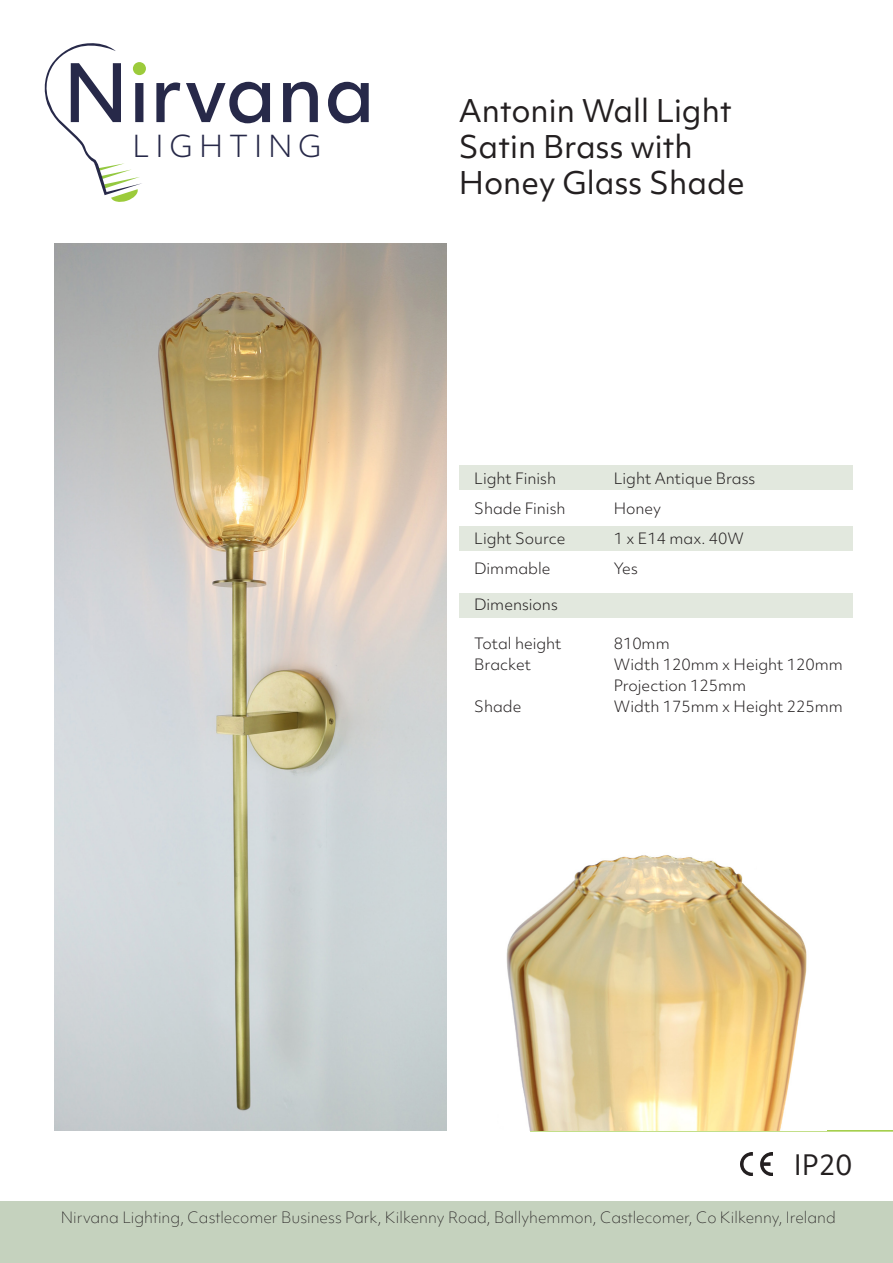
<style>
.page{position:relative;width:893px;height:1263px;background:#fff}
.page>*{position:absolute;margin:0;border:0;box-sizing:border-box;transform-origin:0 0}
.t1{font:500 77.55px "Objektiv Mk 1";color:#272949}
.NL_SPEC_MODEL_TXT{font:30px "Objektiv Mk 1";color:#231f20}
.t2{font:300 29.1px "Objektiv Mk 1";letter-spacing:.2em;color:#272949}
.Paragraph_Style_1{font:27px "Objektiv Mk 1";color:#231f20}
.Test_text_body_style{font:300 15px "Objektiv Mk 2";color:#231f20}
.NL_SPEC_FOOTER_TEXT{font:100 15px "Objektiv Mk 1";color:#231f20}
</style>
<div class="page">
<div style="left:0;top:1202px;width:893px;height:61px;background:#c5d2be"></div>
<img style="left:740px;top:1152px;width:33px;height:23px">
<svg style="left:44px;top:43px;width:98px;height:159px"></svg>
<div style="left:133px;top:62px;width:13px;height:13px;background:#9ccb3b;border-radius:50%"></div>
<hr style="left:530px;top:1130px;width:363px;height:1px;background:#9ccb3b">
<img style="left:54px;top:243px;width:392px;height:888px">
<img style="left:506px;top:855px;width:301px;height:275px">
<div style="left:459px;top:526px;width:393px;height:25px;background:#e2e8de"></div>
<div style="left:459px;top:593px;width:393px;height:25px;background:#e2e8de"></div>
<div style="left:459px;top:465px;width:393px;height:25px;background:#e2e8de"></div>
<p class="t1" style="left:63px;top:39px;width:314px">Nirvana</p>
<p class="t2" style="left:133px;top:127px;width:191px">LIGHTING</p>
<p class="NL_SPEC_MODEL_TXT" style="left:459px;top:90px;width:274px">Antonin Wall Light</p>
<p class="NL_SPEC_MODEL_TXT" style="left:459px;top:126px;width:235px">Satin Brass with</p>
<p class="NL_SPEC_MODEL_TXT" style="left:459px;top:162px;width:287px">Honey Glass Shade</p>
<p class="Test_text_body_style" style="left:474px;top:468px;width:83px">Light Finish</p>
<p class="Test_text_body_style" style="left:614px;top:468px;width:143px">Light Antique Brass</p>
<p class="Test_text_body_style" style="left:474px;top:498px;width:93px">Shade Finish</p>
<p class="Test_text_body_style" style="left:614px;top:498px;width:49px">Honey</p>
<p class="Test_text_body_style" style="left:474px;top:528px;width:93px">Light Source</p>
<p class="Test_text_body_style" style="left:614px;top:528px;width:132px">1 x E14 max. 40W</p>
<p class="Test_text_body_style" style="left:474px;top:558px;width:78px">Dimmable</p>
<p class="Test_text_body_style" style="left:614px;top:558px;width:26px">Yes</p>
<p class="Test_text_body_style" style="left:474px;top:594px;width:85px">Dimensions</p>
<p class="Test_text_body_style" style="left:474px;top:633px;width:89px">Total height</p>
<p class="Test_text_body_style" style="left:614px;top:633px;width:57px">810mm</p>
<p class="Test_text_body_style" style="left:474px;top:654px;width:58px">Bracket</p>
<p class="Test_text_body_style" style="left:614px;top:654px;width:231px">Width 120mm x Height 120mm</p>
<p class="Test_text_body_style" style="left:614px;top:675px;width:134px">Projection 125mm</p>
<p class="Test_text_body_style" style="left:474px;top:696px;width:49px">Shade</p>
<p class="Test_text_body_style" style="left:614px;top:696px;width:231px">Width 175mm x Height 225mm</p>
<p class="Paragraph_Style_1" style="left:794px;top:1146px;width:60px">IP20</p>
<p class="NL_SPEC_FOOTER_TEXT" style="left:61px;top:1207px;width:777px">Nirvana Lighting, Castlecomer Business Park, Kilkenny Road, Ballyhemmon, Castlecomer, Co Kilkenny, Ireland</p>
</div>
